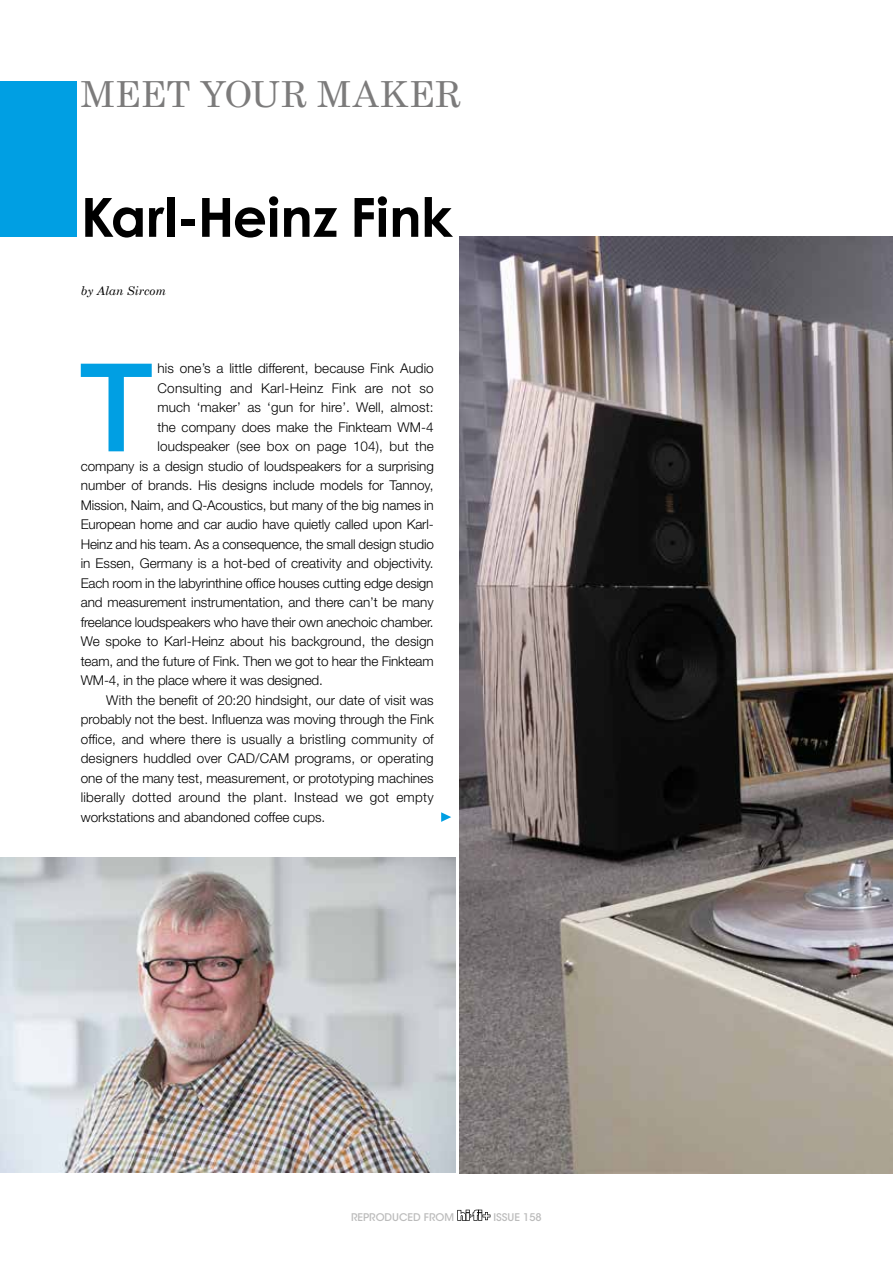
<style>
.page{position:relative;width:893px;height:1263px;background:#fff}
.page>*{position:absolute;margin:0;border:0;box-sizing:border-box;transform-origin:0 0}
.t1{font:500 122.7px "Helvetica Neue LT Std";color:#009fe3}
.t2{font:700 54px "Century Gothic";color:#000}
.t3{font:36px "Century Schoolbook";letter-spacing:.005em;color:#7c7b7b}
.t4{font:300 13.5px "Helvetica Neue LT Std";color:#000}
.t5{font:300 13.5px "Helvetica Neue LT Std";letter-spacing:.02em;color:#000}
.t6{font:italic 12px "Century Schoolbook";color:#000}
.t7{font:500 10.5px "ITC Avant Garde Std";color:#bcbcbc}
</style>
<div class="page">
<div style="left:0;top:81px;width:77px;height:156px;background:#009fe3"></div>
<img style="left:459px;top:237px;width:434px;height:937px">
<img style="left:0;top:858px;width:455px;height:315px">
<svg style="left:457px;top:1210px;width:33px;height:11px"></svg>
<svg style="left:441px;top:812px;width:10px;height:10px"></svg>
<h3 class="t3" style="left:81px;top:72px;width:382px">MEET YOUR MAKER</h3>
<h2 class="t2" style="left:81px;top:183px;width:373px">Karl-Heinz Fink</h2>
<p class="t6" style="left:81px;top:284px;width:87px">by Alan Sircom</p>
<h1 class="t1" style="left:80px;top:334px;width:74px">T</h1>
<p class="t4" style="left:157px;top:360px;width:278px">his one’s a little different, because Fink Audio</p>
<p class="t5" style="left:157px;top:380px;width:278px">Consulting and Karl-Heinz Fink are not so</p>
<p class="t4" style="left:157px;top:399px;width:278px">much ‘maker’ as ‘gun for hire’. Well, almost:</p>
<p class="t4" style="left:157px;top:419px;width:278px">the company does make the Finkteam WM-4</p>
<p class="t4" style="left:157px;top:438px;width:278px">loudspeaker (see box on page 104), but the</p>
<p class="t4" style="left:81px;top:458px;width:355px">company is a design studio of loudspeakers for a surprising</p>
<p class="t4" style="left:81px;top:477px;width:354px">number of brands. His designs include models for Tannoy,</p>
<p class="t4" style="left:81px;top:497px;width:354px">Mission, Naim, and Q-Acoustics, but many of the big names in</p>
<p class="t4" style="left:81px;top:516px;width:354px">European home and car audio have quietly called upon Karl-</p>
<p class="t4" style="left:81px;top:536px;width:355px">Heinz and his team. As a consequence, the small design studio</p>
<p class="t4" style="left:81px;top:555px;width:354px">in Essen, Germany is a hot-bed of creativity and objectivity.</p>
<p class="t4" style="left:81px;top:575px;width:354px">Each room in the labyrinthine office houses cutting edge design</p>
<p class="t4" style="left:81px;top:594px;width:354px">and measurement instrumentation, and there can’t be many</p>
<p class="t4" style="left:81px;top:614px;width:354px">freelance loudspeakers who have their own anechoic chamber.</p>
<p class="t4" style="left:81px;top:633px;width:355px">We spoke to Karl-Heinz about his background, the design</p>
<p class="t4" style="left:81px;top:653px;width:354px">team, and the future of Fink. Then we got to hear the Finkteam</p>
<p class="t4" style="left:81px;top:672px;width:244px">WM-4, in the place where it was designed.</p>
<p class="t4" style="left:106px;top:692px;width:329px">With the benefit of 20:20 hindsight, our date of visit was</p>
<p class="t4" style="left:81px;top:711px;width:354px">probably not the best. Influenza was moving through the Fink</p>
<p class="t4" style="left:81px;top:731px;width:354px">office, and where there is usually a bristling community of</p>
<p class="t4" style="left:81px;top:750px;width:354px">designers huddled over CAD/CAM programs, or operating</p>
<p class="t4" style="left:81px;top:770px;width:354px">one of the many test, measurement, or prototyping machines</p>
<p class="t5" style="left:81px;top:789px;width:354px">liberally dotted around the plant. Instead we got empty</p>
<p class="t4" style="left:81px;top:809px;width:246px">workstations and abandoned coffee cups.</p>
<p class="t7" style="left:351px;top:1210px;width:104px">REPRODUCED FROM</p>
<p class="t7" style="left:493px;top:1210px;width:50px">ISSUE 158</p>
</div>
